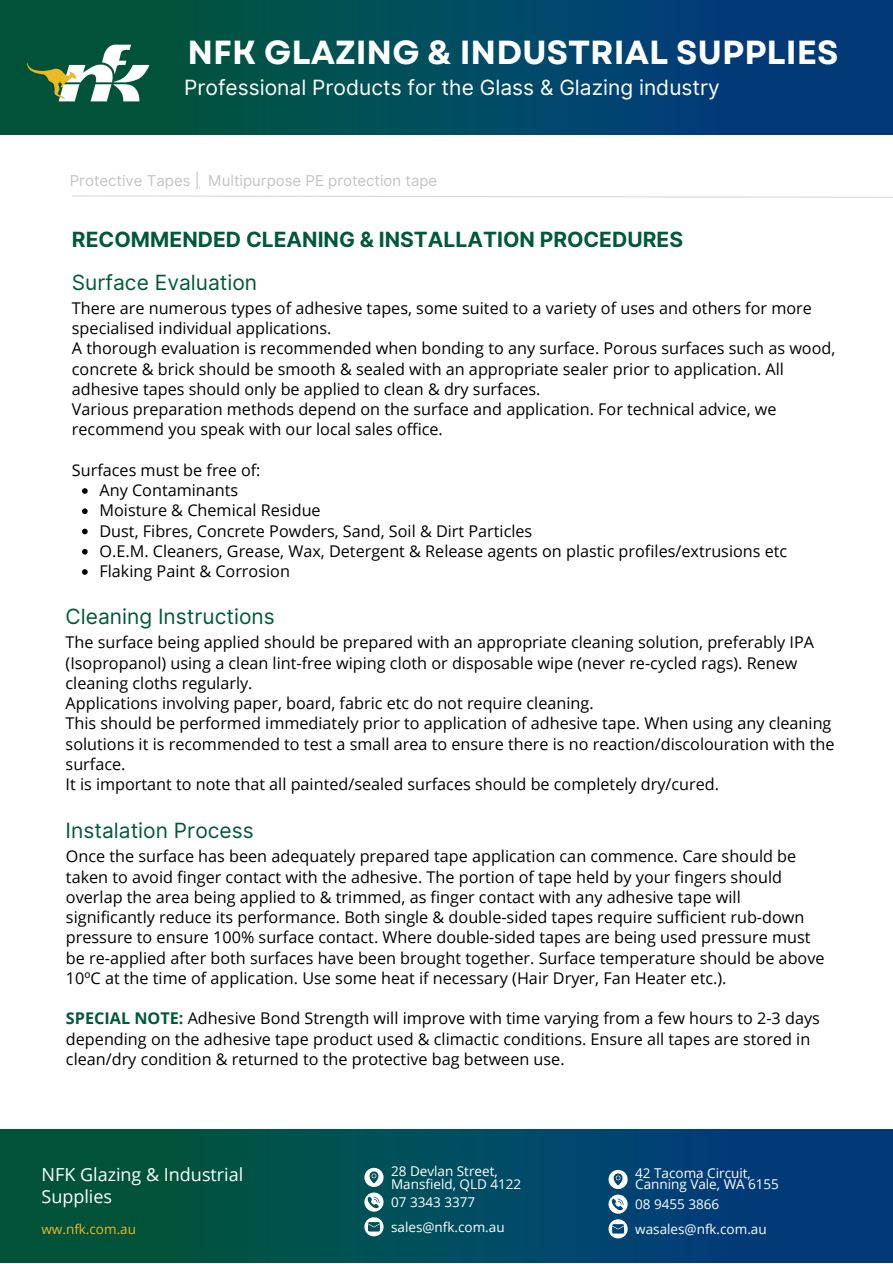
<style>
.page{position:relative;width:893px;height:1264px;background:#fff}
.page>*{position:absolute;margin:0;border:0;box-sizing:border-box;transform-origin:0 0}
.t1{font:700 33.3px "Garet";color:#fff}
.t2{font:21px "Inter";color:#00583d}
.t3{font:21px "Inter";color:#fff}
.t4{font:700 21px "Inter";color:#00583d}
.t5{font:18px/22.5px "Open Sans";color:#fff}
.t6{font:16.2px/20.2px "Open Sans";color:#000}
.t7{font:15px "Inter";color:#c4c4c4}
.t8{font:13.5px "Open Sans";color:#fff}
.t9{font:13.5px "Open Sans";color:#ecba25}
.s1{font-weight:700;color:#00583d}
</style>
<div class="page">
<img style="left:0;top:1129px;width:892px;height:132px">
<img style="left:0;top:0;width:892px;height:134px">
<img style="left:24px;top:32px;width:130px;height:82px">
<svg style="left:364px;top:1192px;width:19px;height:19px"></svg>
<svg style="left:364px;top:1167px;width:19px;height:19px"></svg>
<svg style="left:364px;top:1217px;width:19px;height:19px"></svg>
<svg style="left:608px;top:1146px;width:79px;height:92px;background:#16527f"></svg>
<svg style="left:72px;top:195px;width:820px;height:3px"></svg>
<svg style="left:82px;top:488px;width:6px;height:6px"></svg>
<svg style="left:82px;top:508px;width:6px;height:6px"></svg>
<svg style="left:82px;top:528px;width:6px;height:6px"></svg>
<svg style="left:82px;top:549px;width:6px;height:5px"></svg>
<svg style="left:82px;top:569px;width:6px;height:6px"></svg>
<p class="t1" style="left:187px;top:28px;width:652px">NFK GLAZING &amp; INDUSTRIAL SUPPLIES</p>
<p class="t3" style="left:184px;top:75px;width:537px">Professional Products for the Glass &amp; Glazing industry</p>
<p class="t7" style="left:70px;top:172px;width:369px">Protective Tapes | Multipurpose PE protection tape</p>
<p class="t4" style="left:72px;top:227px;width:612px">RECOMMENDED CLEANING &amp; INSTALLATION PROCEDURES</p>
<p class="t2" style="left:72px;top:269px;width:187px">Surface Evaluation</p>
<p class="t6" style="left:72px;top:297px;width:741px">There are numerous types of adhesive tapes, some suited to a variety of uses and others for more specialised individual applications.</p>
<p class="t6" style="left:72px;top:338px;width:765px">A thorough evaluation is recommended when bonding to any surface. Porous surfaces such as wood, concrete &amp; brick should be smooth &amp; sealed with an appropriate sealer prior to application. All adhesive tapes should only be applied to clean &amp; dry surfaces.</p>
<p class="t6" style="left:72px;top:398px;width:706px">Various preparation methods depend on the surface and application. For technical advice, we recommend you speak with our local sales office.</p>
<p class="t6" style="left:72px;top:459px;width:190px">Surfaces must be free of:</p>
<p class="t6" style="left:99px;top:479px;width:140px">Any Contaminants</p>
<p class="t6" style="left:99px;top:500px;width:223px">Moisture &amp; Chemical Residue</p>
<p class="t6" style="left:99px;top:520px;width:434px">Dust, Fibres, Concrete Powders, Sand, Soil &amp; Dirt Particles</p>
<p class="t6" style="left:99px;top:540px;width:689px">O.E.M. Cleaners, Grease, Wax, Detergent &amp; Release agents on plastic profiles/extrusions etc</p>
<p class="t6" style="left:99px;top:560px;width:192px">Flaking Paint &amp; Corrosion</p>
<p class="t2" style="left:66px;top:604px;width:211px">Cleaning Instructions</p>
<p class="t6" style="left:66px;top:632px;width:750px">The surface being applied should be prepared with an appropriate cleaning solution, preferably IPA (Isopropanol) using a clean lint-free wiping cloth or disposable wipe (never re-cycled rags). Renew cleaning cloths regularly.</p>
<p class="t6" style="left:66px;top:692px;width:529px">Applications involving paper, board, fabric etc do not require cleaning.</p>
<p class="t6" style="left:66px;top:713px;width:770px">This should be performed immediately prior to application of adhesive tape. When using any cleaning solutions it is recommended to test a small area to ensure there is no reaction/discolouration with the surface.</p>
<p class="t6" style="left:66px;top:773px;width:655px">It is important to note that all painted/sealed surfaces should be completely dry/cured.</p>
<p class="t2" style="left:66px;top:818px;width:189px">Instalation Process</p>
<p class="t6" style="left:66px;top:846px;width:760px">Once the surface has been adequately prepared tape application can commence. Care should be taken to avoid finger contact with the adhesive. The portion of tape held by your fingers should overlap the area being applied to &amp; trimmed, as finger contact with any adhesive tape will significantly reduce its performance. Both single &amp; double-sided tapes require sufficient rub-down pressure to ensure 100% surface contact. Where double-sided tapes are being used pressure must be re-applied after both surfaces have been brought together. Surface temperature should be above 10ºC at the time of application. Use some heat if necessary (Hair Dryer, Fan Heater etc.).</p>
<p class="t6" style="left:66px;top:1007px;width:755px"><span class="s1">SPECIAL NOTE:</span> Adhesive Bond Strength will improve with time varying from a few hours to 2-3 days depending on the adhesive tape product used &amp; climactic conditions. Ensure all tapes are stored in clean/dry condition &amp; returned to the protective bag between use.</p>
<p class="t5" style="left:41px;top:1162px;width:203px">NFK Glazing &amp; Industrial<br>Supplies</p>
<p class="t8" style="left:391px;top:1161px;width:108px">28 Devlan Street,</p>
<p class="t8" style="left:635px;top:1163px;width:117px">42 Tacoma Circuit,</p>
<p class="t8" style="left:635px;top:1174px;width:145px">Canning Vale, WA 6155</p>
<p class="t8" style="left:391px;top:1174px;width:131px">Mansfield, QLD 4122</p>
<p class="t8" style="left:391px;top:1217px;width:115px">sales@nfk.com.au</p>
<p class="t8" style="left:391px;top:1192px;width:86px">07 3343 3377</p>
<p class="t8" style="left:635px;top:1194px;width:86px">08 9455 3866</p>
<p class="t9" style="left:41px;top:1219px;width:96px">ww.nfk.com.au</p>
<p class="t8" style="left:635px;top:1219px;width:133px">wasales@nfk.com.au</p>
</div>
